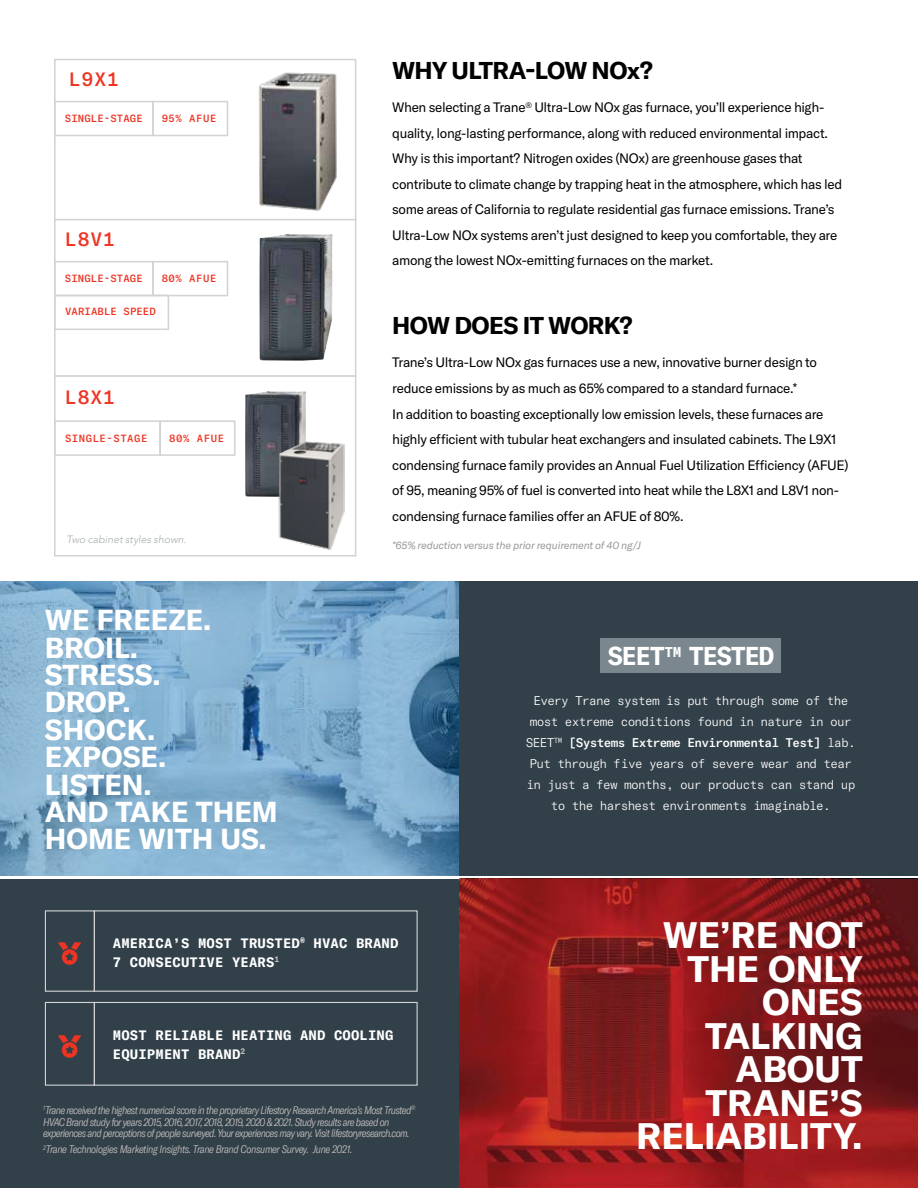
<style>
.page{position:relative;width:918px;height:1188px;background:#fff}
.page>*{position:absolute;margin:0;border:0;box-sizing:border-box;transform-origin:0 0}
.t1{font:700 36.3px/33.5px "GT America";color:#fff;text-align:right}
.t2{font:700 28.5px/27.5px "GT America";color:#fff}
.t3{font:700 25.5px "GT America Mono";letter-spacing:-.07em;color:#fff}
.t4{font:700 24px "GT America";letter-spacing:-.025em;color:#000101}
.t5{font:500 19.05px "GT America Mono";letter-spacing:.05em;color:#ee3524}
.t6{font:13.5px/25.5px "GT America";letter-spacing:-.025em;color:#000101}
.t7{font:700 13.5px/19px "GT America Mono";letter-spacing:.01em;color:#fff}
.t8{font:300 12.45px/21px "GT America Mono";letter-spacing:-.06em;color:#fff;text-align:center}
.t9{font:italic 300 condensed 10.8px/11.6px "GT America";letter-spacing:-.05em;color:#c0bdbd}
.t10{font:italic 300 condensed 10.8px "GT America";letter-spacing:-.03em;color:#c0bdbd}
.t11{font:italic 10.5px "GT America";letter-spacing:-.015em;color:#9a9899}
.t12{font:italic 300 10.5px "Avenir LT Std";letter-spacing:.01em;color:#a4aaad}
.t13{font:500 10.35px "GT America Mono";letter-spacing:.01em;color:#ee3524}
.t14{font:500 10.35px "GT America Mono";letter-spacing:.05em;color:#ee3524}
.s1{font-weight:500}
</style>
<div class="page">
<div style="left:0;top:879px;width:459px;height:309px;background:#324049"></div>
<svg style="left:459px;top:879px;width:459px;height:309px;background:#8c1a1c"></svg>
<div style="left:45px;top:910px;width:50px;height:82px;border:1px solid #d1d3d5"></div>
<div style="left:45px;top:1002px;width:50px;height:84px;border:1px solid #d1d3d5"></div>
<div style="left:94px;top:910px;width:324px;height:82px;border:1px solid #d1d3d5"></div>
<div style="left:94px;top:1002px;width:324px;height:84px;border:1px solid #d1d3d5"></div>
<div style="left:459px;top:581px;width:459px;height:295px;background:#324049"></div>
<div style="left:600px;top:639px;width:180px;height:34px;background:#7b878e"></div>
<svg style="left:0;top:581px;width:459px;height:295px;background:#7daaca"></svg>
<div style="left:54px;top:59px;width:302px;height:162px;background:#fff;border:2px solid #d1d3d5"></div>
<div style="left:54px;top:219px;width:302px;height:158px;background:#fff;border:2px solid #d1d3d5"></div>
<img style="left:258px;top:72px;width:79px;height:139px">
<div style="left:54px;top:375px;width:302px;height:182px;background:#fff;border:2px solid #d1d3d5"></div>
<div style="left:54px;top:420px;width:107px;height:36px;border:2px solid #d1d3d5"></div>
<div style="left:159px;top:420px;width:77px;height:36px;border:2px solid #d1d3d5"></div>
<div style="left:152px;top:101px;width:76px;height:35px;border:2px solid #d1d3d5"></div>
<div style="left:152px;top:261px;width:76px;height:35px;border:2px solid #d1d3d5"></div>
<div style="left:54px;top:101px;width:100px;height:35px;border:2px solid #d1d3d5"></div>
<div style="left:54px;top:261px;width:100px;height:35px;border:2px solid #d1d3d5"></div>
<div style="left:54px;top:295px;width:115px;height:35px;border:2px solid #d1d3d5"></div>
<img style="left:245px;top:391px;width:61px;height:106px">
<img style="left:259px;top:234px;width:74px;height:127px">
<img style="left:273px;top:440px;width:72px;height:110px">
<h3 class="t5" style="left:69px;top:68px;width:52px">L9X1</h3>
<p class="t13" style="left:65px;top:112px;width:79px">SINGLE-STAGE</p>
<p class="t13" style="left:162px;top:112px;width:56px">95% AFUE</p>
<h3 class="t5" style="left:65px;top:228px;width:52px">L8V1</h3>
<p class="t13" style="left:162px;top:272px;width:56px">80% AFUE</p>
<p class="t13" style="left:65px;top:272px;width:79px">SINGLE-STAGE</p>
<p class="t13" style="left:65px;top:306px;width:92px">VARIABLE SPEED</p>
<h3 class="t5" style="left:65px;top:386px;width:52px">L8X1</h3>
<p class="t14" style="left:65px;top:433px;width:84px">SINGLE-STAGE</p>
<p class="t13" style="left:169px;top:433px;width:56px">80% AFUE</p>
<p class="t12" style="left:66px;top:534px;width:121px">Two cabinet styles shown.</p>
<h2 class="t2" style="left:45px;top:606px;width:234px">WE FREEZE.<br>BROIL.<br>STRESS.<br>DROP.<br>SHOCK.<br>EXPOSE.<br>LISTEN.<br>AND TAKE THEM<br>HOME WITH US.</h2>
<h3 class="t4" style="left:392px;top:56px;width:262px">WHY ULTRA-LOW NOx?</h3>
<p class="t6" style="left:392px;top:95px;width:452px">When selecting a Trane<sup>®</sup> Ultra-Low NOx gas furnace, you’ll experience high&shy;quality, long-lasting performance, along with reduced environmental impact.<br>Why is this important? Nitrogen oxides (NOx) are greenhouse gases that contribute to climate change by trapping heat in the atmosphere, which has led some areas of California to regulate residential gas furnace emissions. Trane’s Ultra-Low NOx systems aren’t just designed to keep you comfortable, they are among the lowest NOx-emitting furnaces on the market.</p>
<h3 class="t4" style="left:392px;top:311px;width:242px">HOW DOES IT WORK?</h3>
<p class="t6" style="left:392px;top:350px;width:458px">Trane’s Ultra-Low NOx gas furnaces use a new, innovative burner design to reduce emissions by as much as 65% compared to a standard furnace.*<br>In addition to boasting exceptionally low emission levels, these furnaces are highly efficient with tubular heat exchangers and insulated cabinets. The L9X1 condensing furnace family provides an Annual Fuel Utilization Efficiency (AFUE) of 95, meaning 95% of fuel is converted into heat while the L8X1 and L8V1 non&shy;condensing furnace families offer an AFUE of 80%.</p>
<p class="t11" style="left:392px;top:539px;width:250px">*65% reduction versus the prior requirement of 40 ng/J</p>
<h3 class="t3" style="left:607px;top:641px;width:169px">SEET<sup>TM</sup> TESTED</h3>
<p class="t8" style="left:526px;top:691px;width:332px">Every Trane system is put through some of the most extreme conditions found in nature in our SEET<sup>TM</sup> <span class="s1">[Systems Extreme Environmental Test]</span> lab.<br>Put through five years of severe wear and tear in just a few months, our products can stand up to the harshest environments imaginable.</p>
<p class="t7" style="left:113px;top:934px;width:287px">AMERICA’S MOST TRUSTED<sup>®</sup> HVAC BRAND<br>7 CONSECUTIVE YEARS<sup>1</sup></p>
<p class="t7" style="left:113px;top:1026px;width:282px">MOST RELIABLE HEATING AND COOLING<br>EQUIPMENT BRAND<sup>2</sup></p>
<p class="t9" style="left:43px;top:1104px;width:374px"><sup>1</sup>Trane received the highest numerical score in the proprietary Lifestory Research America’s Most Trusted<sup>®<br></sup>HVAC Brand study for years 2015, 2016, 2017, 2018, 2019, 2020 &amp; 2021. Study results are based on experiences and perceptions of people surveyed. Your experiences may vary. Visit lifestoryresearch.com.</p>
<p class="t10" style="left:43px;top:1143px;width:311px"><sup>2</sup>Trane Technologies Marketing Insights. Trane Brand Consumer Survey. June 2021.</p>
<h1 class="t1" style="left:636px;top:918px;width:228px">WE’RE NOT<br>THE ONLY<br>ONES<br>TALKING<br>ABOUT<br>TRANE’S<br>RELIABILITY.</h1>
</div>
